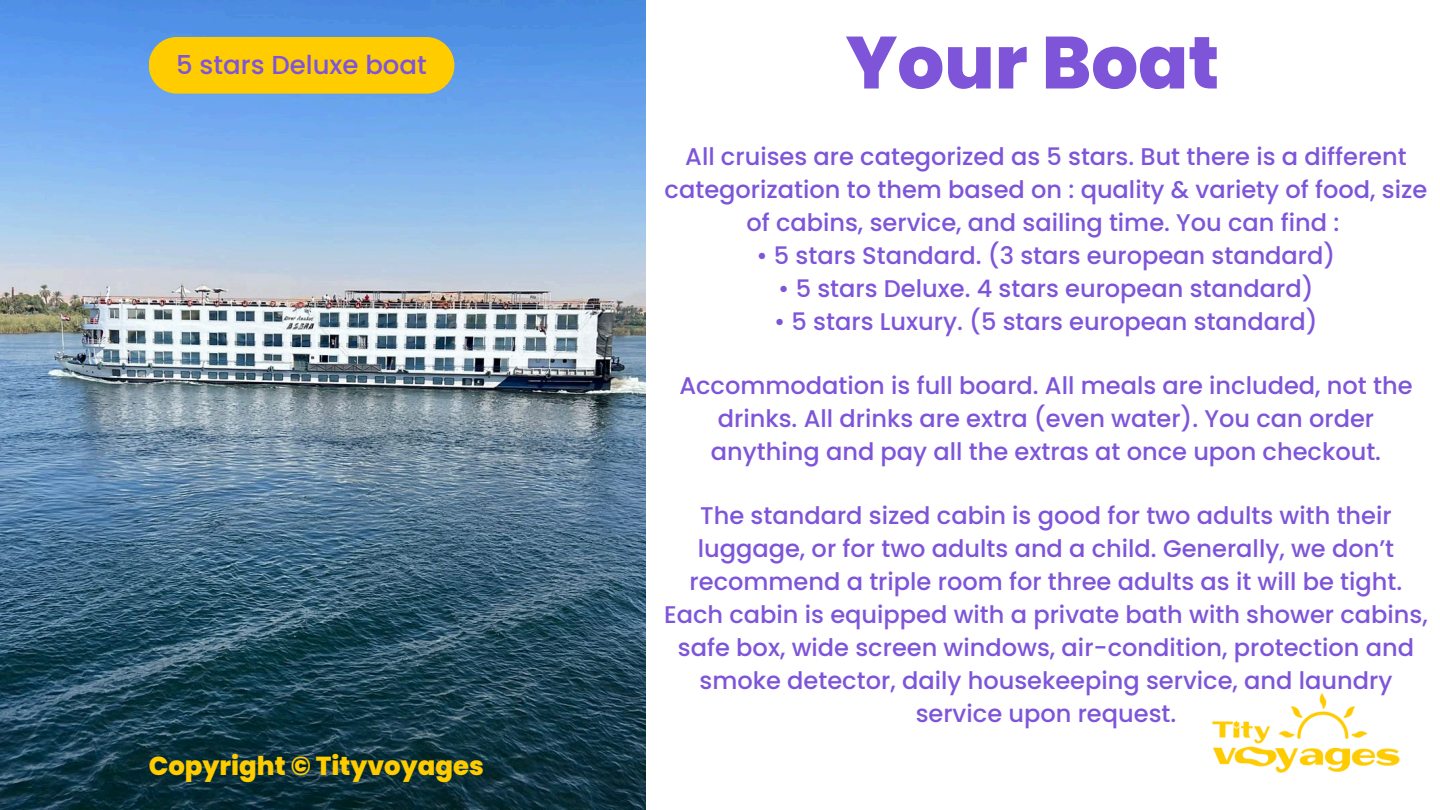
<style>
.page{position:relative;width:1440px;height:810px;background:#fff}
.page>*{position:absolute;margin:0;border:0;box-sizing:border-box;transform-origin:0 0}
.t1{font:800 73.7px "Poppins";color:#7e55d9}
.t2{font:800 26px "Poppins";color:#fc0}
.t3{font:500 26px "Poppins";color:#7e55d9}
.t4{font:500 24.1px/33px "Poppins";color:#7e55d9;text-align:center}
</style>
<div class="page">
<img style="left:0;top:0;width:646px;height:810px">
<div style="left:149px;top:37px;width:305px;height:57px;background:#fc0;border-radius:28px"></div>
<img style="left:1212px;top:693px;width:188px;height:80px">
<p class="t3" style="left:176px;top:46px;width:252px">5 stars Deluxe boat</p>
<p class="t2" style="left:149px;top:748px;width:337px">Copyright © Tityvoyages</p>
<p class="t1" style="left:846px;top:11px;width:375px">Your Boat</p>
<p class="t4" style="left:665px;top:140px;width:764px">All cruises are categorized as 5 stars. But there is a different categorization to them based on : quality &amp; variety of food, size of cabins, service, and sailing time. You can find :</p>
<p class="t4" style="left:757px;top:239px;width:580px">• 5 stars Standard. (3 stars european standard)</p>
<p class="t4" style="left:778px;top:272px;width:537px">• 5 stars Deluxe. 4 stars european standard)</p>
<p class="t4" style="left:774px;top:305px;width:545px">• 5 stars Luxury. (5 stars european standard)</p>
<h1 class="t4" style="left:679px;top:369px;width:735px">Accommodation is full board. All meals are included, not the drinks. All drinks are extra (even water). You can order anything and pay all the extras at once upon checkout.</h1>
<p class="t4" style="left:664px;top:499px;width:765px">The standard sized cabin is good for two adults with their luggage, or for two adults and a child. Generally, we don’t recommend a triple room for three adults as it will be tight.<br>Each cabin is equipped with a private bath with shower cabins, safe box, wide screen windows, air-condition, protection and smoke detector, daily housekeeping service, and laundry service upon request.</p>
</div>
